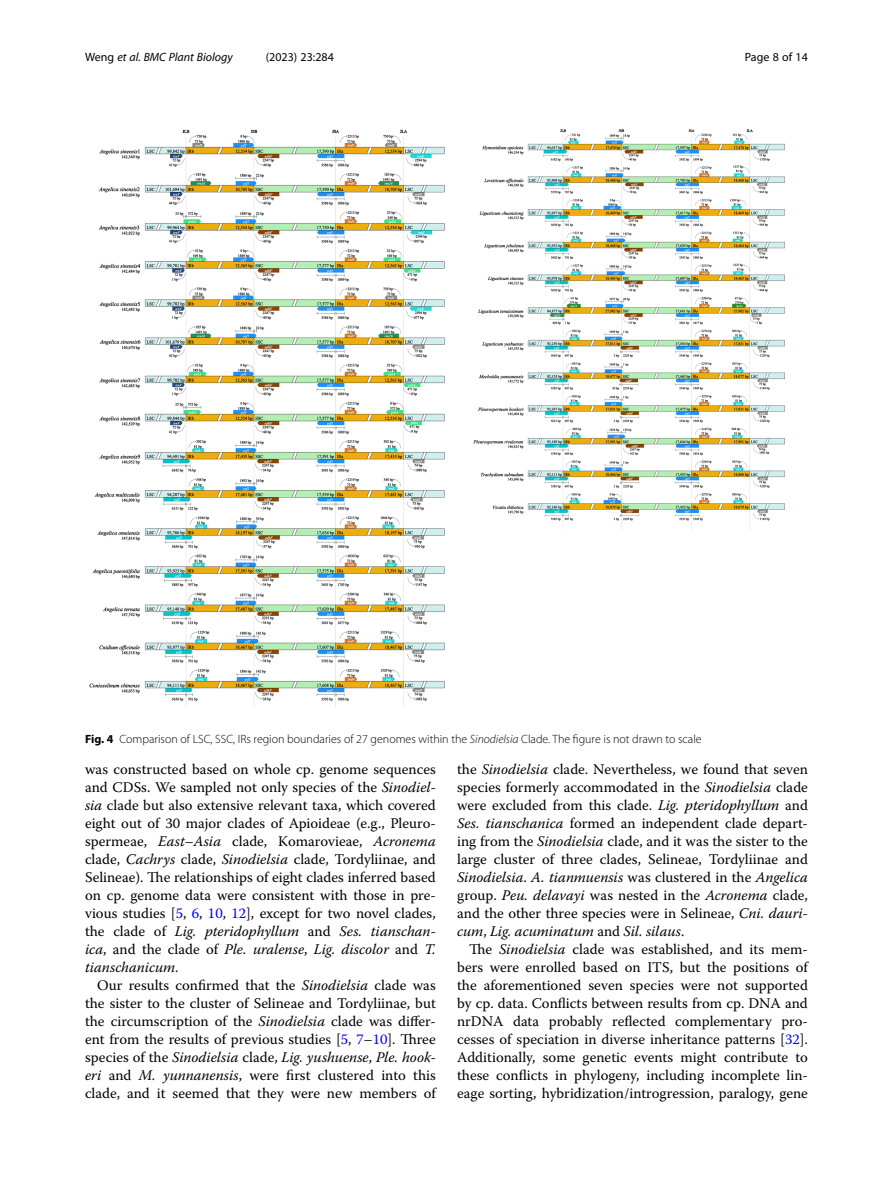
<style>
.page{position:relative;width:893px;height:1191px;background:#fff}
.page>*{position:absolute;margin:0;border:0;box-sizing:border-box;transform-origin:0 0}
.Body_Text_Indent{font:14.7px/18px "Warnock Pro";color:#000;text-align:justify}
.Body_Text{font:14.7px/18px "Warnock Pro";color:#000;text-align:justify}
.Figure_Caption{font:300 12px "Myriad Pro";color:#000}
.t1{font:italic 12px "Myriad Pro";color:#000}
.t2{font:12px "Myriad Pro";color:#000}
.s1{font-style:normal}
.s2{font-weight:700}
.s3{font-style:italic}
.s4{color:#00f}
</style>
<div class="page">
<img style="left:89px;top:129px;width:696px;height:578px">
<p class="t1" style="left:85px;top:50px;width:149px"><span class="s1">Weng</span> et al. BMC Plant Biology</p>
<p class="t2" style="left:266px;top:50px;width:70px">(2023) 23:284</p>
<p class="t2" style="left:745px;top:50px;width:65px">Page 8 of 14</p>
<p class="Figure_Caption" style="left:85px;top:732px;width:618px"><span class="s2">Fig. 4</span> Comparison of LSC, SSC, IRs region boundaries of 27 genomes within the <span class="s3">Sinodielsia</span> Clade. The figure is not drawn to scale</p>
<p class="Body_Text" style="left:85px;top:760px;width:352px">was constructed based on whole cp. genome sequences and CDSs. We sampled not only species of the <span class="s3">Sinodiel&shy;sia</span> clade but also extensive relevant taxa, which covered eight out of 30 major clades of Apioideae (e.g., Pleuro&shy;spermeae, <span class="s3">East</span>–<span class="s3">Asia</span> clade, Komarovieae, <span class="s3">Acronema </span>clade, <span class="s3">Cachrys</span> clade, <span class="s3">Sinodielsia</span> clade, Tordyliinae, and Selineae). The relationships of eight clades inferred based on cp. genome data were consistent with those in pre&shy;vious studies [<span class="s4">5</span>, <span class="s4">6</span>, <span class="s4">10</span>, <span class="s4">12</span>], except for two novel clades, the clade of <span class="s3">Lig. pteridophyllum</span> and <span class="s3">Ses. tianschan&shy;ica</span>, and the clade of <span class="s3">Ple. uralense</span>, <span class="s3">Lig. discolor</span> and <span class="s3">T. tianschanicum</span>.</p>
<p class="Body_Text_Indent" style="left:85px;top:976px;width:352px;text-indent:12px">Our results confirmed that the <span class="s3">Sinodielsia</span> clade was the sister to the cluster of Selineae and Tordyliinae, but the circumscription of the <span class="s3">Sinodielsia</span> clade was differ&shy;ent from the results of previous studies [<span class="s4">5</span>, <span class="s4">7</span>–<span class="s4">10</span>]. Three species of the <span class="s3">Sinodielsia</span> clade, <span class="s3">Lig. yushuense</span>, <span class="s3">Ple. hook&shy;eri</span> and <span class="s3">M. yunnanensis</span>, were first clustered into this clade, and it seemed that they were new members of</p>
<p class="Body_Text_Indent" style="left:457px;top:760px;width:352px">the <span class="s3">Sinodielsia</span> clade. Nevertheless, we found that seven species formerly accommodated in the <span class="s3">Sinodielsia</span> clade were excluded from this clade. <span class="s3">Lig. pteridophyllum</span> and <span class="s3">Ses. tianschanica</span> formed an independent clade depart&shy;ing from the <span class="s3">Sinodielsia</span> clade, and it was the sister to the large cluster of three clades, Selineae, Tordyliinae and <span class="s3">Sinodielsia</span>. <span class="s3">A. tianmuensis</span> was clustered in the <span class="s3">Angelica </span>group. <span class="s3">Peu. delavayi</span> was nested in the <span class="s3">Acronema</span> clade, and the other three species were in Selineae, <span class="s3">Cni. dauri&shy;cum</span>, <span class="s3">Lig. acuminatum</span> and <span class="s3">Sil. silaus</span>.</p>
<p class="Body_Text_Indent" style="left:457px;top:940px;width:352px;text-indent:12px">The <span class="s3">Sinodielsia</span> clade was established, and its mem&shy;bers were enrolled based on ITS, but the positions of the aforementioned seven species were not supported by cp. data. Conflicts between results from cp. DNA and nrDNA data probably reflected complementary pro&shy;cesses of speciation in diverse inheritance patterns [<span class="s4">32</span>].<br>Additionally, some genetic events might contribute to these conflicts in phylogeny, including incomplete lin&shy;eage sorting, hybridization/introgression, paralogy, gene</p>
</div>
